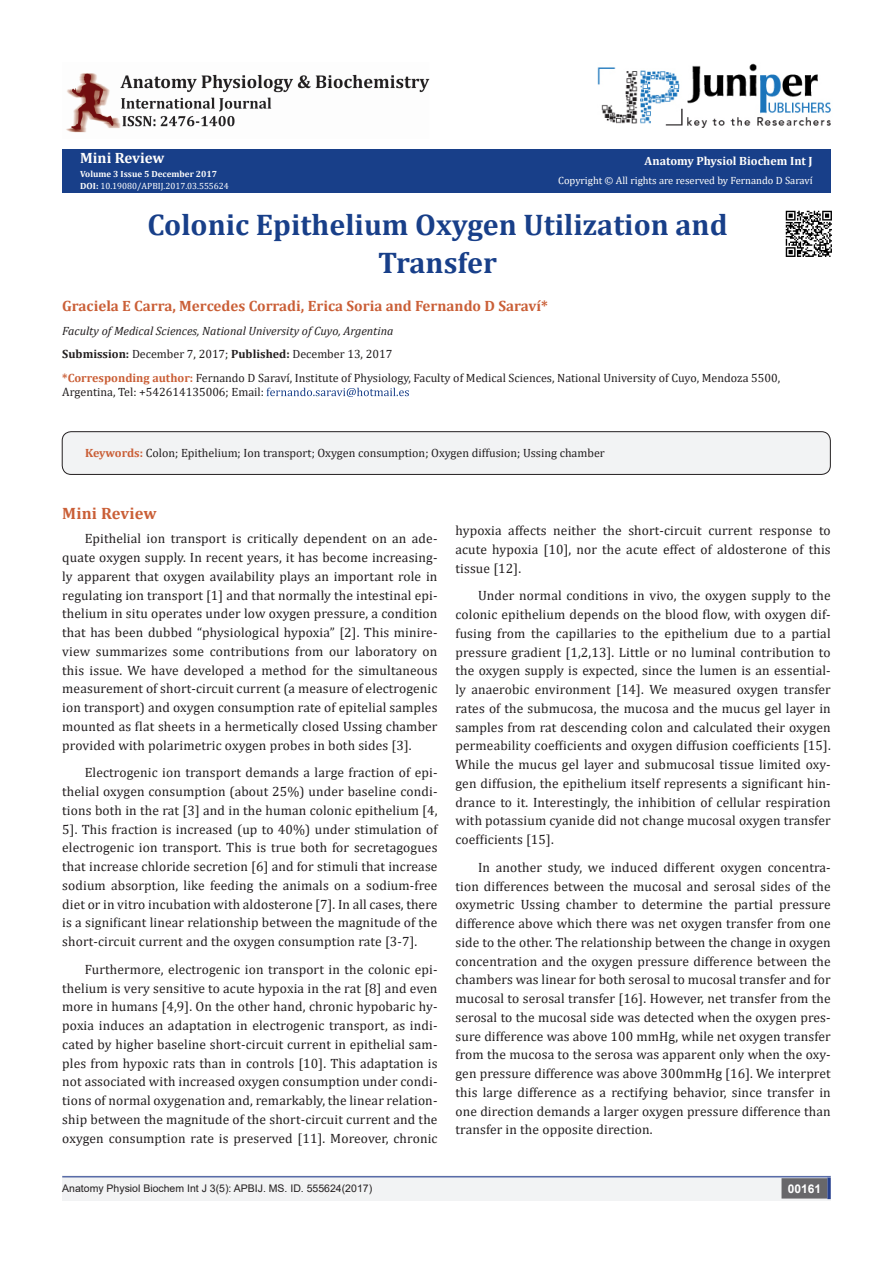
<style>
.page{position:relative;width:893px;height:1263px;background:#fff}
.page>*{position:absolute;margin:0;border:0;box-sizing:border-box;transform-origin:0 0}
.t1{font:700 30px "Cambria";color:#183f89}
.t2{font:700 16.5px "Cambria";letter-spacing:.01em;color:#ca5f37}
.t3{font:700 15px "Cambria";color:#ca5f37}
.t4{font:700 15px "Cambria";color:#fffefc}
.t5{font:13.5px/18.8px "Cambria";letter-spacing:.01em;color:#231f20;text-align:justify}
.t6{font:12px/14.4px "Cambria";color:#231f20}
.t7{font:italic 12px "Cambria";color:#231f20}
.t8{font:700 12px "Cambria";color:#fffefc}
.t9{font:700 12px "Arial";color:#fff}
.t10{font:10.5px "Arial";color:#231f20}
.t11{font:10.5px "Cambria";color:#fffefc}
.t12{font:9px "Cambria";color:#fff}
.t13{font:700 9px "Cambria";color:#fffefc}
.s1{font-weight:700;color:#fffefc}
.s2{font-weight:700}
.s3{font-weight:700;color:#ca5f37}
</style>
<div class="page">
<div style="left:62px;top:149px;width:769px;height:44px;background:#183f89"></div>
<svg style="left:267px;top:388px;width:142px;height:9px"></svg>
<div style="left:62px;top:1175px;width:441px;height:26px;background:#f2f3f4"></div>
<div style="left:503px;top:1175px;width:328px;height:26px;background:#f2f3f4"></div>
<div style="left:782px;top:1179px;width:45px;height:19px;background:#68676a"></div>
<div style="left:781px;top:1178px;width:46px;height:20px;border:2px solid #68676a"></div>
<svg style="left:827px;top:1178px;width:4px;height:21px"></svg>
<div style="left:62px;top:432px;width:768px;height:42px;background:#f2f3f4;border-radius:9px"></div>
<div style="left:62px;top:431px;width:769px;height:44px;border:1px solid #231f20;border-radius:9px"></div>
<hr style="left:62px;top:1176px;width:769px;height:1px;background:#253f8e">
<img style="left:785px;top:210px;width:47px;height:47px">
<img style="left:598px;top:63px;width:233px;height:65px">
<img style="left:66px;top:73px;width:364px;height:60px">
<p class="t4" style="left:80px;top:148px;width:86px">Mini Review</p>
<p class="t13" style="left:80px;top:168px;width:138px">Volume 3 Issue 5 December 2017</p>
<p class="t12" style="left:80px;top:181px;width:150px"><span class="s1">DOI:</span> 10.19080/APBIJ.2017.03.555624</p>
<p class="t8" style="left:645px;top:153px;width:170px">Anatomy Physiol Biochem Int J</p>
<p class="t11" style="left:558px;top:174px;width:256px">Copyright © All rights are reserved by Fernando D Saraví</p>
<p class="t1" style="left:147px;top:204px;width:582px">Colonic Epithelium Oxygen Utilization and</p>
<p class="t1" style="left:378px;top:241px;width:120px">Transfer</p>
<p class="t3" style="left:62px;top:296px;width:487px">Graciela E Carra, Mercedes Corradi, Erica Soria and Fernando D Saraví*</p>
<p class="t7" style="left:62px;top:322px;width:333px">Faculty of Medical Sciences, National University of Cuyo, Argentina</p>
<p class="t6" style="left:62px;top:347px;width:332px"><span class="s2">Submission:</span> December 7, 2017; <span class="s2">Published:</span> December 13, 2017</p>
<p class="t6" style="left:62px;top:370px;width:719px"><span class="s3">*Corresponding author:</span> Fernando D Saraví, Institute of Physiology, Faculty of Medical Sciences, National University of Cuyo, Mendoza 5500,<br>Argentina, Tel: +542614135006; Email:</p>
<p class="t6" style="left:85px;top:446px;width:521px"><span class="s3">Keywords:</span> Colon; Epithelium; Ion transport; Oxygen consumption; Oxygen diffusion; Ussing chamber</p>
<p class="t2" style="left:62px;top:501px;width:96px">Mini Review</p>
<p class="t5" style="left:62px;top:529px;width:377px;text-indent:22px">Epithelial ion transport is critically dependent on an ade&shy;quate oxygen supply. In recent years, it has become increasing&shy;ly apparent that oxygen availability plays an important role in regulating ion transport [1] and that normally the intestinal epi&shy;thelium in situ operates under low oxygen pressure, a condition that has been dubbed “physiological hypoxia” [2]. This minire&shy;view summarizes some contributions from our laboratory on this issue. We have developed a method for the simultaneous measurement of short-circuit current (a measure of electrogenic ion transport) and oxygen consumption rate of epitelial samples mounted as flat sheets in a hermetically closed Ussing chamber provided with polarimetric oxygen probes in both sides [3].</p>
<p class="t5" style="left:62px;top:763px;width:377px;text-indent:22px">Electrogenic ion transport demands a large fraction of epi&shy;thelial oxygen consumption (about 25%) under baseline condi&shy;tions both in the rat [3] and in the human colonic epithelium [4, 5]. This fraction is increased (up to 40%) under stimulation of electrogenic ion transport. This is true both for secretagogues that increase chloride secretion [6] and for stimuli that increase sodium absorption, like feeding the animals on a sodium-free diet or in vitro incubation with aldosterone [7]. In all cases, there is a significant linear relationship between the magnitude of the short-circuit current and the oxygen consumption rate [3-7].</p>
<p class="t5" style="left:62px;top:960px;width:377px;text-indent:22px">Furthermore, electrogenic ion transport in the colonic epi&shy;thelium is very sensitive to acute hypoxia in the rat [8] and even more in humans [4,9]. On the other hand, chronic hypobaric hy&shy;poxia induces an adaptation in electrogenic transport, as indi&shy;cated by higher baseline short-circuit current in epithelial sam&shy;ples from hypoxic rats than in controls [10]. This adaptation is not associated with increased oxygen consumption under condi&shy;tions of normal oxygenation and, remarkably, the linear relation&shy;ship between the magnitude of the short-circuit current and the oxygen consumption rate is preserved [11]. Moreover, chronic</p>
<p class="t5" style="left:455px;top:521px;width:377px">hypoxia affects neither the short-circuit current response to acute hypoxia [10], nor the acute effect of aldosterone of this tissue [12].</p>
<p class="t5" style="left:455px;top:586px;width:377px;text-indent:22px">Under normal conditions in vivo, the oxygen supply to the colonic epithelium depends on the blood flow, with oxygen dif&shy;fusing from the capillaries to the epithelium due to a partial pressure gradient [1,2,13]. Little or no luminal contribution to the oxygen supply is expected, since the lumen is an essential&shy;ly anaerobic environment [14]. We measured oxygen transfer rates of the submucosa, the mucosa and the mucus gel layer in samples from rat descending colon and calculated their oxygen permeability coefficients and oxygen diffusion coefficients [15].<br>While the mucus gel layer and submucosal tissue limited oxy&shy;gen diffusion, the epithelium itself represents a significant hin&shy;drance to it. Interestingly, the inhibition of cellular respiration with potassium cyanide did not change mucosal oxygen transfer coefficients [15].</p>
<p class="t5" style="left:455px;top:858px;width:377px;text-indent:22px">In another study, we induced different oxygen concentra&shy;tion differences between the mucosal and serosal sides of the oxymetric Ussing chamber to determine the partial pressure difference above which there was net oxygen transfer from one side to the other. The relationship between the change in oxygen concentration and the oxygen pressure difference between the chambers was linear for both serosal to mucosal transfer and for mucosal to serosal transfer [16]. However, net transfer from the serosal to the mucosal side was detected when the oxygen pres&shy;sure difference was above 100 mmHg, while net oxygen transfer from the mucosa to the serosa was apparent only when the oxy&shy;gen pressure difference was above 300mmHg [16]. We interpret this large difference as a rectifying behavior, since transfer in one direction demands a larger oxygen pressure difference than transfer in the opposite direction.</p>
<p class="t10" style="left:62px;top:1181px;width:311px">Anatomy Physiol Biochem Int J 3(5): APBIJ. MS. ID. 555624(2017)</p>
<p class="t9" style="left:788px;top:1180px;width:35px">00161</p>
</div>
